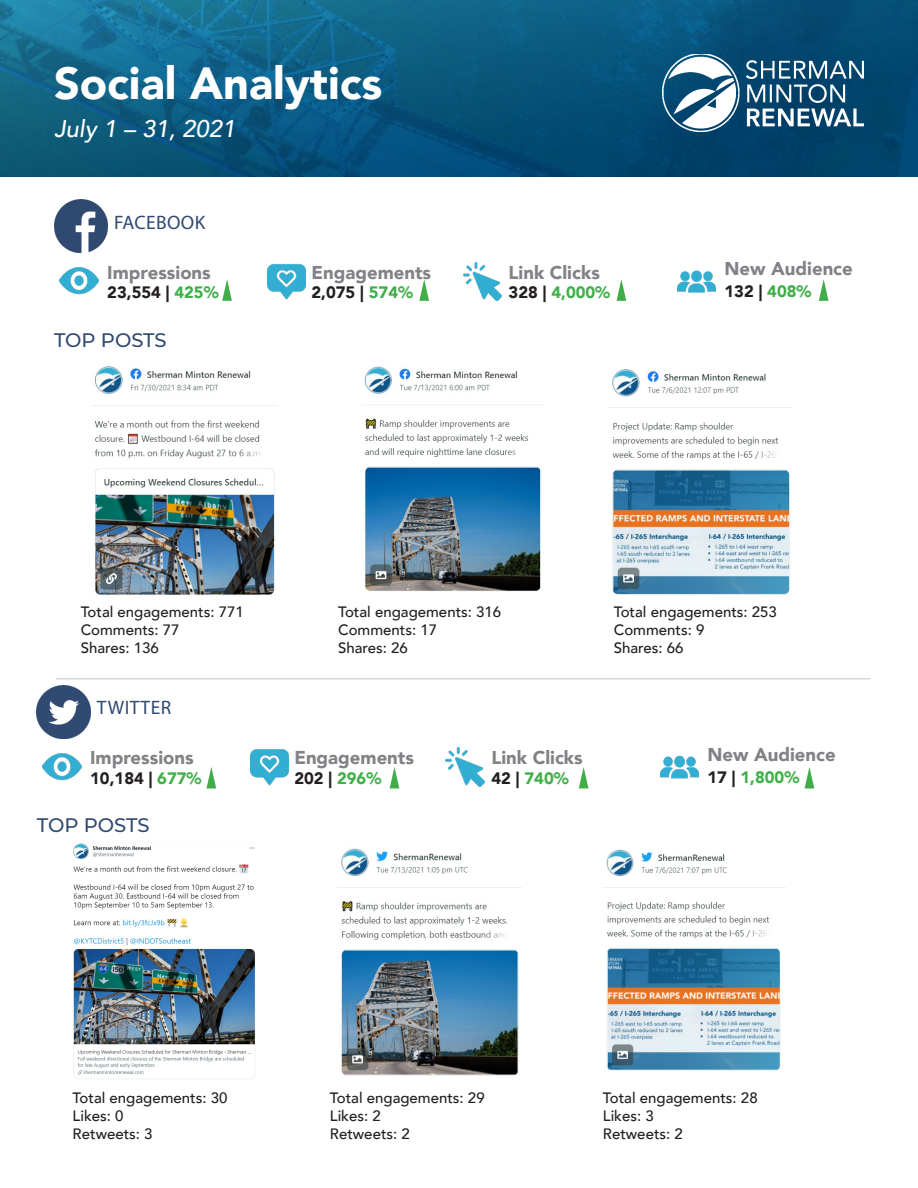
<style>
.page{position:relative;width:918px;height:1188px;background:#fff}
.page>*{position:absolute;margin:0;border:0;box-sizing:border-box;transform-origin:0 0}
.t1{font:900 45px "Avenir";color:#fff}
.t2{font:italic 500 24px "Avenir";color:#fff}
.t3{font:500 19.5px "Montserrat";letter-spacing:-.005em;color:#314a71}
.t4{font:19.5px "Myriad Pro";letter-spacing:.02em;color:#314a71}
.t5{font:900 18.45px "Avenir";color:#808285}
.t6{font:900 16.5px "Avenir";color:#231f20}
.t7{font:900 16.5px "Avenir";color:#40ae49}
.t8{font:500 15px "Avenir";color:#231f20}
.s1{color:#40ae49}
.s2{color:#231f20}
</style>
<div class="page">
<img style="left:0;top:0;width:918px;height:176px">
<img style="left:662px;top:54px;width:202px;height:78px">
<img style="left:54px;top:200px;width:53px;height:53px">
<img style="left:60px;top:267px;width:39px;height:28px">
<img style="left:267px;top:263px;width:39px;height:37px">
<img style="left:463px;top:262px;width:39px;height:39px">
<img style="left:677px;top:270px;width:39px;height:23px">
<img style="left:93px;top:366px;width:184px;height:229px">
<img style="left:361px;top:366px;width:182px;height:225px">
<img style="left:608px;top:369px;width:184px;height:226px">
<hr style="left:56px;top:678px;width:814px;height:2px;background:#939598">
<img style="left:37px;top:685px;width:53px;height:54px">
<img style="left:43px;top:753px;width:39px;height:28px">
<img style="left:250px;top:749px;width:39px;height:37px">
<img style="left:446px;top:748px;width:39px;height:38px">
<img style="left:660px;top:755px;width:39px;height:24px">
<img style="left:73px;top:843px;width:182px;height:236px">
<img style="left:337px;top:848px;width:185px;height:228px">
<img style="left:603px;top:849px;width:182px;height:222px">
<svg style="left:222px;top:279px;width:10px;height:22px"></svg>
<svg style="left:419px;top:279px;width:10px;height:22px"></svg>
<svg style="left:617px;top:279px;width:9px;height:22px"></svg>
<svg style="left:819px;top:279px;width:10px;height:22px"></svg>
<svg style="left:206px;top:767px;width:10px;height:21px"></svg>
<svg style="left:390px;top:767px;width:9px;height:21px"></svg>
<svg style="left:579px;top:767px;width:9px;height:21px"></svg>
<svg style="left:805px;top:767px;width:9px;height:21px"></svg>
<p class="t1" style="left:54px;top:45px;width:330px">Social Analytics</p>
<p class="t2" style="left:54px;top:114px;width:183px">July 1 – 31, 2021</p>
<p class="t4" style="left:114px;top:210px;width:93px">FACEBOOK</p>
<p class="t5" style="left:107px;top:256px;width:105px">Impressions</p>
<p class="t6" style="left:107px;top:279px;width:113px">23,554 | <span class="s1">425%</span></p>
<p class="t3" style="left:54px;top:326px;width:114px">TOP POSTS</p>
<p class="t5" style="left:311px;top:256px;width:121px">Engagements</p>
<p class="t6" style="left:311px;top:279px;width:103px">2,075 | <span class="s1">574%</span></p>
<p class="t5" style="left:509px;top:256px;width:93px">Link Clicks</p>
<p class="t7" style="left:509px;top:279px;width:103px"><span class="s2">328 |</span> 4,000%</p>
<p class="t5" style="left:725px;top:253px;width:130px">New Audience</p>
<p class="t6" style="left:725px;top:277px;width:89px">132 | <span class="s1">408%</span></p>
<p class="t8" style="left:81px;top:599px;width:165px">Total engagements: 771</p>
<p class="t8" style="left:81px;top:617px;width:100px">Comments: 77</p>
<p class="t8" style="left:81px;top:635px;width:80px">Shares: 136</p>
<p class="t4" style="left:97px;top:696px;width:76px">TWITTER</p>
<p class="t5" style="left:90px;top:742px;width:105px">Impressions</p>
<p class="t6" style="left:90px;top:764px;width:113px">10,184 | <span class="s1">677%</span></p>
<p class="t3" style="left:37px;top:812px;width:114px">TOP POSTS</p>
<p class="t8" style="left:338px;top:599px;width:165px">Total engagements: 316</p>
<p class="t8" style="left:338px;top:617px;width:100px">Comments: 17</p>
<p class="t8" style="left:338px;top:635px;width:71px">Shares: 26</p>
<p class="t8" style="left:614px;top:599px;width:165px">Total engagements: 253</p>
<p class="t8" style="left:614px;top:617px;width:92px">Comments: 9</p>
<p class="t8" style="left:614px;top:635px;width:71px">Shares: 66</p>
<p class="t5" style="left:294px;top:742px;width:121px">Engagements</p>
<p class="t6" style="left:294px;top:764px;width:89px">202 | <span class="s1">296%</span></p>
<p class="t5" style="left:492px;top:742px;width:93px">Link Clicks</p>
<p class="t7" style="left:492px;top:764px;width:79px"><span class="s2">42 |</span> 740%</p>
<p class="t5" style="left:707px;top:738px;width:130px">New Audience</p>
<p class="t7" style="left:707px;top:763px;width:93px"><span class="s2">17 |</span> 1,800%</p>
<p class="t8" style="left:73px;top:1085px;width:156px">Total engagements: 30</p>
<p class="t8" style="left:73px;top:1103px;width:52px">Likes: 0</p>
<p class="t8" style="left:73px;top:1121px;width:82px">Retweets: 3</p>
<p class="t8" style="left:330px;top:1085px;width:156px">Total engagements: 29</p>
<p class="t8" style="left:330px;top:1103px;width:52px">Likes: 2</p>
<p class="t8" style="left:330px;top:1121px;width:82px">Retweets: 2</p>
<p class="t8" style="left:603px;top:1085px;width:156px">Total engagements: 28</p>
<p class="t8" style="left:603px;top:1103px;width:52px">Likes: 3</p>
<p class="t8" style="left:603px;top:1121px;width:82px">Retweets: 2</p>
</div>
